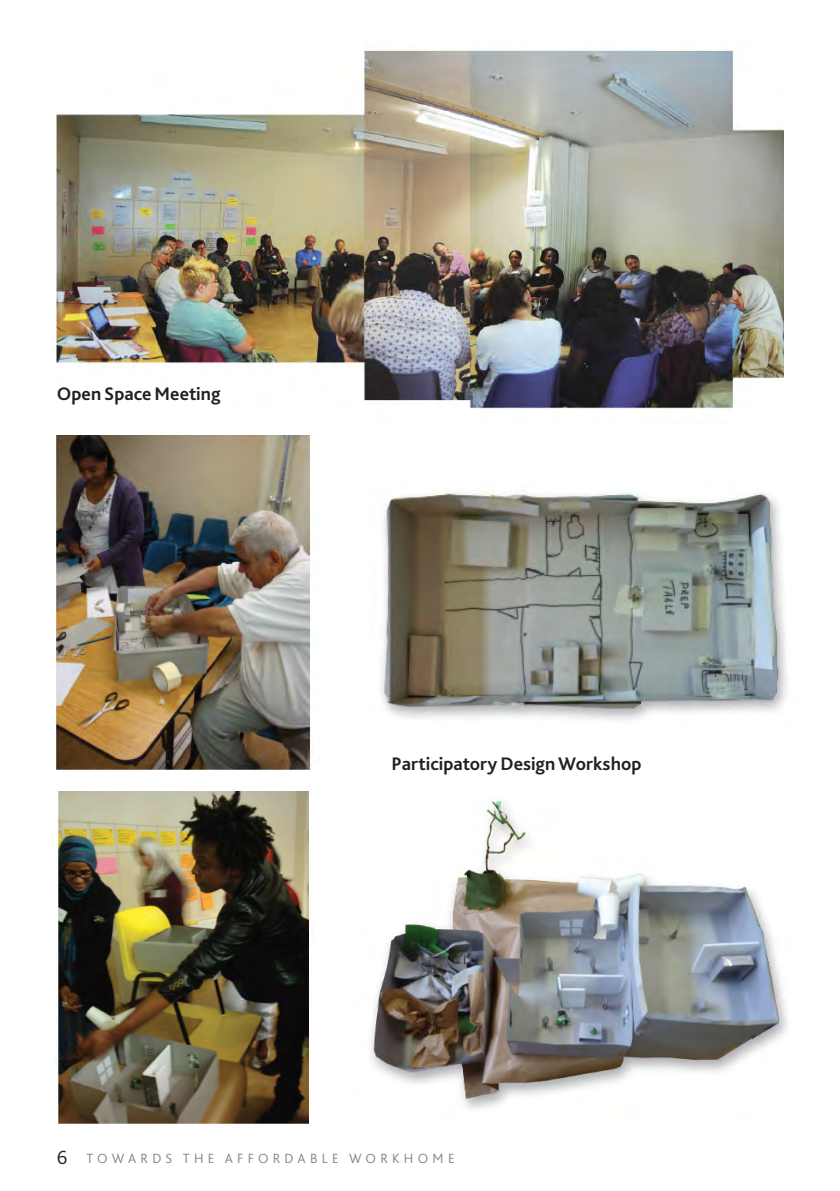
<style>
.page{position:relative;width:840px;height:1191px;background:#fff}
.page>*{position:absolute;margin:0;border:0;box-sizing:border-box;transform-origin:0 0}
.t1{font:300 20px "Bliss 2";color:#231f20}
.t2{font:700 19px "Bliss 2";color:#231f20}
.t3{font:14px "Bliss 2 Light 2";letter-spacing:.305em;color:#808285}
</style>
<div class="page">
<img style="left:57px;top:50px;width:725px;height:359px">
<img style="left:57px;top:435px;width:254px;height:335px">
<img style="left:54px;top:791px;width:255px;height:333px">
<img style="left:381px;top:492px;width:406px;height:228px">
<img style="left:370px;top:800px;width:418px;height:309px">
<p class="t2" style="left:57px;top:382px;width:165px">Open Space Meeting</p>
<p class="t2" style="left:391px;top:752px;width:251px">Participatory Design Workshop</p>
<p class="t1" style="left:57px;top:1144px;width:12px">6</p>
<p class="t3" style="left:86px;top:1149px;width:369px">TOWARDS THE AFFORDABLE WORKHOME</p>
</div>
